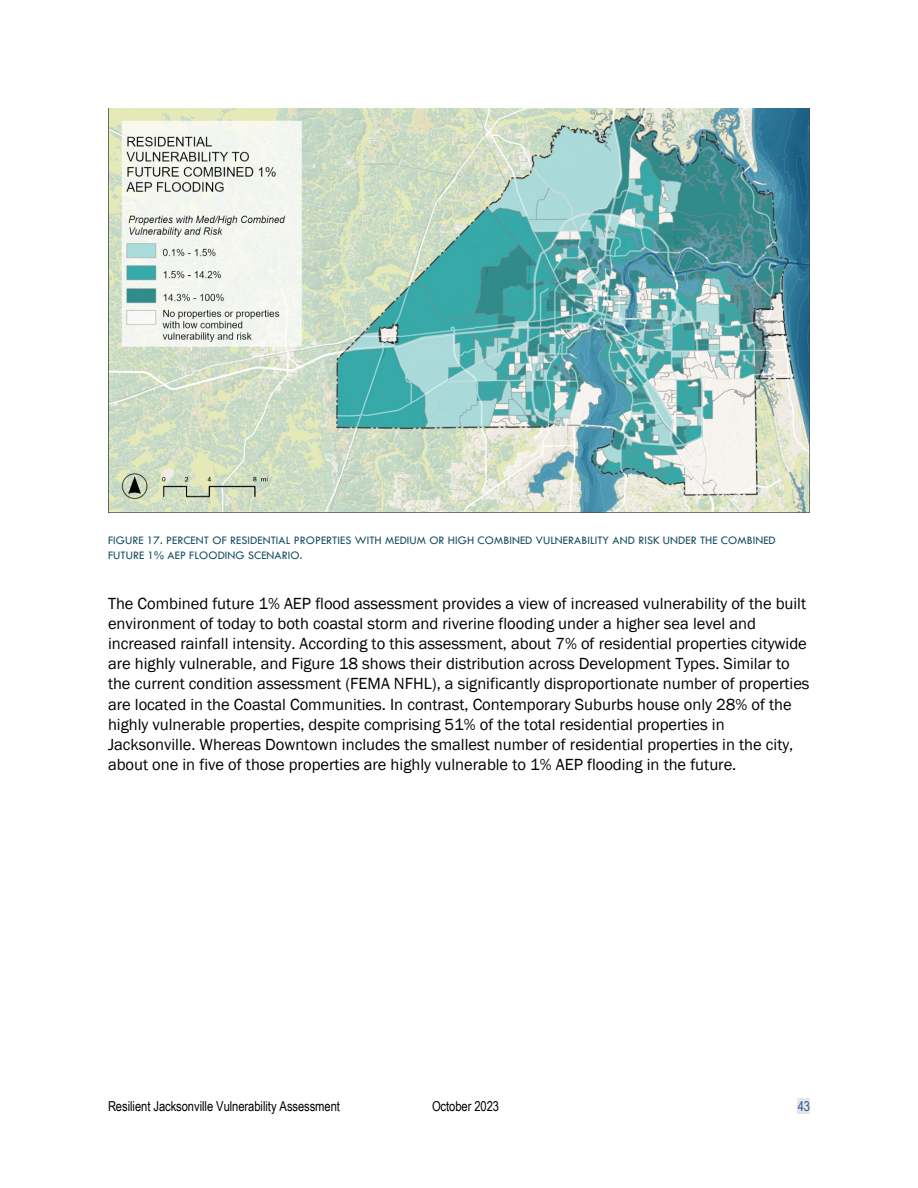
<style>
.page{position:relative;width:918px;height:1188px;background:#fff}
.page>*{position:absolute;margin:0;border:0;box-sizing:border-box;transform-origin:0 0}
.t1{font:16.5px/20.1px "Franklin Gothic";color:#000}
.t2{font:13.65px "Arial Narrow";letter-spacing:-.005em;color:#000}
.t3{font:13.65px "Arial Narrow";color:#2b579a}
.t4{font:11.85px/15.1px "Tw Cen";letter-spacing:.005em;color:#154d60}
</style>
<div class="page">
<div style="left:798px;top:1098px;width:12px;height:16px;background:#e6e6e6"></div>
<img style="left:108px;top:108px;width:702px;height:405px">
<img style="left:125px;top:208px;width:171px;height:31px">
<p class="t4" style="left:108px;top:533px;width:669px">FIGURE 17. PERCENT OF RESIDENTIAL PROPERTIES WITH MEDIUM OR HIGH COMBINED VULNERABILITY AND RISK UNDER THE COMBINED<br>FUTURE 1% AEP FLOODING SCENARIO.</p>
<p class="t1" style="left:108px;top:593px;width:703px">The Combined future 1% AEP flood assessment provides a view of increased vulnerability of the built environment of today to both coastal storm and riverine flooding under a higher sea level and increased rainfall intensity. According to this assessment, about 7% of residential properties citywide are highly vulnerable, and Figure 18 shows their distribution across Development Types. Similar to the current condition assessment (FEMA NFHL), a significantly disproportionate number of properties are located in the Coastal Communities. In contrast, Contemporary Suburbs house only 28% of the highly vulnerable properties, despite comprising 51% of the total residential properties in Jacksonville. Whereas Downtown includes the smallest number of residential properties in the city, about one in five of those properties are highly vulnerable to 1% AEP flooding in the future.</p>
<p class="t2" style="left:108px;top:1098px;width:233px">Resilient Jacksonville Vulnerability Assessment</p>
<p class="t2" style="left:432px;top:1098px;width:69px">October 2023</p>
<p class="t3" style="left:798px;top:1098px;width:14px">43</p>
</div>
